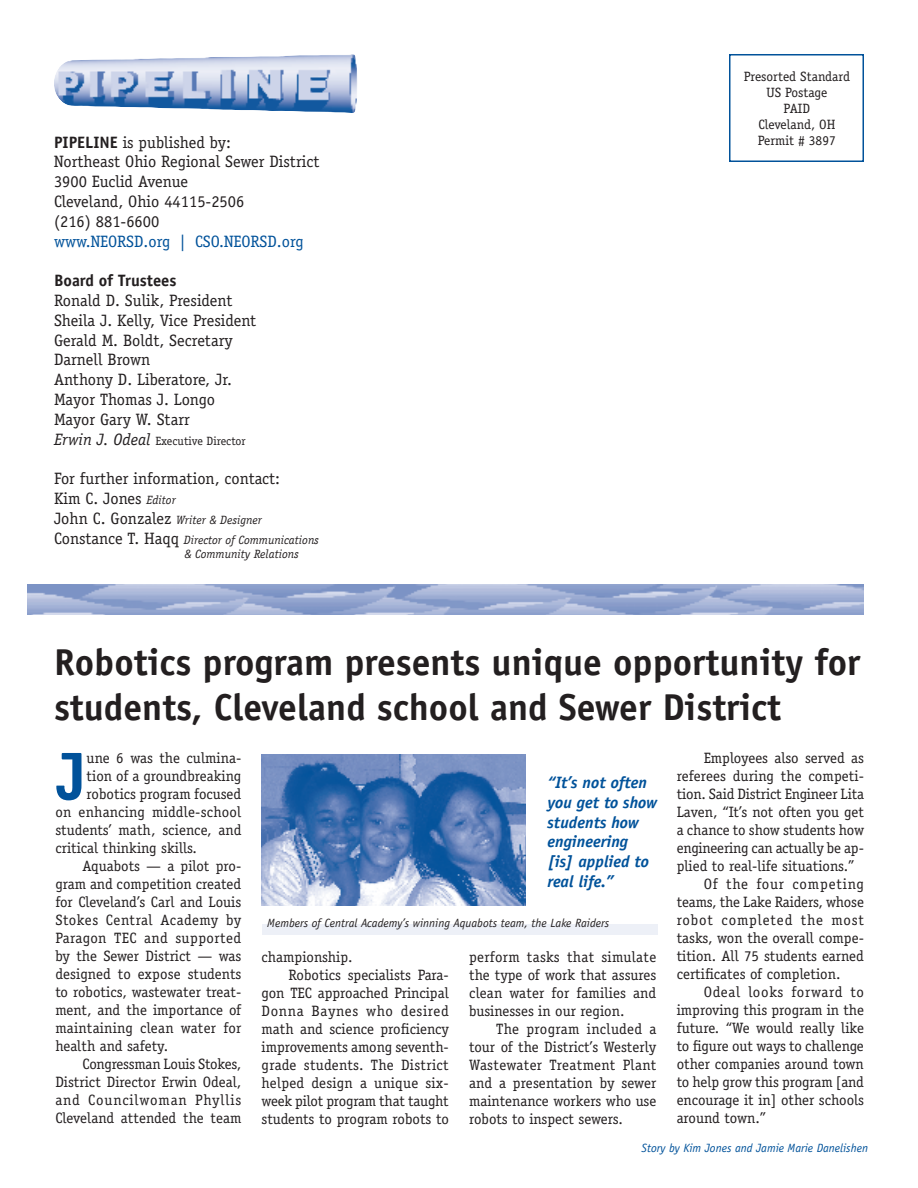
<style>
.page{position:relative;width:918px;height:1188px;background:#fff}
.page>*{position:absolute;margin:0;border:0;box-sizing:border-box;transform-origin:0 0}
.Body_Text{font:700 67.5px "Officina Serif";color:#01529a}
.Headline{font:700 37.5px/45px "Officina Sans";color:#231f20}
.t1{font:16.5px "Officina Serif";color:#231f20}
.Body_Text-2{font:italic 700 16.5px/19.8px "Officina Sans";color:#01529a}
.t2{font:16.5px "Officina Serif";color:#01529a}
.t3{font:700 16.5px "Officina Sans";color:#231f20}
.Body_Text-3{font:15px/18px "Officina Serif";color:#231f20;text-align:justify}
.t4{font:13.5px "Officina Serif";color:#231f20}
.t5{font:italic 12px/14.4px "Officina Serif";color:#231f20}
.next_page{font:italic 12px "Officina Sans";color:#231f20}
.Body_Text-4{font:italic 12px "Officina Sans";color:#01529a}
.t6{font:12px "Officina Serif";color:#231f20}
.s1{font-style:italic;font-size:16.5px}
.s2{font-style:italic;font-size:12px}
.s3{font-style:normal;font-size:16.5px}
</style>
<div class="page">
<img style="left:27px;top:585px;width:837px;height:29px">
<img style="left:54px;top:54px;width:303px;height:59px">
<div style="left:729px;top:54px;width:135px;height:108px;border:2px solid #01529a"></div>
<img style="left:262px;top:754px;width:263px;height:152px">
<div style="left:262px;top:924px;width:395px;height:10px;background:#edf0f7"></div>
<p class="t4" style="left:744px;top:68px;width:108px">Presorted Standard</p>
<p class="t4" style="left:767px;top:84px;width:62px">US Postage</p>
<p class="t4" style="left:784px;top:101px;width:28px">PAID</p>
<p class="t4" style="left:758px;top:117px;width:79px">Cleveland, OH</p>
<p class="t3" style="left:54px;top:132px;width:18px">Pipeline</p>
<p class="t1" style="left:123px;top:132px;width:110px">is published by:</p>
<p class="t4" style="left:758px;top:133px;width:80px">Permit # 3897</p>
<p class="t1" style="left:54px;top:152px;width:267px">Northeast Ohio Regional Sewer District</p>
<p class="t1" style="left:54px;top:172px;width:136px">3900 Euclid Avenue</p>
<p class="t1" style="left:54px;top:192px;width:192px">Cleveland, Ohio 44115-2506</p>
<p class="t1" style="left:54px;top:212px;width:107px">(216) 881-6600</p>
<p class="t2" style="left:54px;top:231px;width:251px">www.NEORSD.org | CSO.NEORSD.org</p>
<p class="t3" style="left:54px;top:270px;width:124px">Board of Trustees</p>
<p class="t1" style="left:54px;top:291px;width:180px">Ronald D. Sulik, President</p>
<p class="t1" style="left:54px;top:311px;width:204px">Sheila J. Kelly, Vice President</p>
<p class="t1" style="left:54px;top:330px;width:180px">Gerald M. Boldt, Secretary</p>
<p class="t1" style="left:54px;top:350px;width:98px">Darnell Brown</p>
<p class="t1" style="left:54px;top:370px;width:179px">Anthony D. Liberatore, Jr.</p>
<p class="t1" style="left:54px;top:390px;width:163px">Mayor Thomas J. Longo</p>
<p class="t1" style="left:54px;top:410px;width:137px">Mayor Gary W. Starr</p>
<p class="t6" style="left:54px;top:433px;width:193px"><span class="s1">Erwin J. Odeal</span> Executive Director</p>
<p class="t1" style="left:54px;top:469px;width:228px">For further information, contact:</p>
<p class="t1" style="left:54px;top:489px;width:123px">Kim C. Jones <span class="s2">Editor</span></p>
<p class="t5" style="left:54px;top:513px;width:209px"><span class="s3">John C. Gonzalez</span> Writer &amp; Designer</p>
<p class="t5" style="left:184px;top:532px;width:136px;text-indent:-130px"><span class="s3">Constance T. Haqq</span> Director of Communications &amp; Community Relations</p>
<p class="Headline" style="left:54px;top:639px;width:808px">Robotics program presents unique opportunity for students, Cleveland school and Sewer District</p>
<p class="Body_Text-3" style="left:677px;top:749px;width:189px;text-indent:27px">Employees also served as referees during the competi&shy;tion. Said District Engineer Lita Laven, “It’s not often you get a chance to show students how engineering can actually be ap&shy;plied to real-life situations.”</p>
<p class="Body_Text-3" style="left:677px;top:875px;width:189px;text-indent:27px">Of the four competing teams, the Lake Raiders, whose robot completed the most tasks, won the overall compe&shy;tition. All 75 students earned certificates of completion.</p>
<p class="Body_Text-3" style="left:677px;top:983px;width:189px;text-indent:27px">Odeal looks forward to improving this program in the future. “We would really like to figure out ways to challenge other companies around town to help grow this program [and encourage it in] other schools around town.”</p>
<p class="Body_Text" style="left:55px;top:734px;width:33px">J</p>
<p class="Body_Text-3" style="left:87px;top:749px;width:156px">une 6 was the culmina-</p>
<p class="Body_Text-3" style="left:87px;top:767px;width:156px">tion of a groundbreaking</p>
<p class="Body_Text-3" style="left:87px;top:785px;width:156px">robotics program focused</p>
<p class="Body_Text-3" style="left:55px;top:803px;width:188px">on enhancing middle-school</p>
<p class="Body_Text-3" style="left:55px;top:821px;width:188px">students’ math, science, and</p>
<p class="Body_Text-3" style="left:55px;top:839px;width:143px">critical thinking skills.</p>
<p class="Body_Text-3" style="left:55px;top:857px;width:188px;text-indent:27px">Aquabots — a pilot pro&shy;gram and competition created for Cleveland’s Carl and Louis Stokes Central Academy by Paragon TEC and supported by the Sewer District — was designed to expose students to robotics, wastewater treat&shy;ment, and the importance of maintaining clean water for health and safety.</p>
<p class="Body_Text-3" style="left:55px;top:1055px;width:188px;text-indent:27px">Congressman Louis Stokes, District Director Erwin Odeal, and Councilwoman Phyllis Cleveland attended the team</p>
<p class="Body_Text-2" style="left:548px;top:772px;width:111px">“It’s not often you get to show students how engineering [is] applied to real life.”</p>
<p class="next_page" style="left:267px;top:916px;width:343px">Members of Central Academy’s winning Aquabots team, the Lake Raiders</p>
<p class="Body_Text-3" style="left:469px;top:948px;width:189px">perform tasks that simulate the type of work that assures clean water for families and businesses in our region.</p>
<p class="Body_Text-3" style="left:469px;top:1020px;width:189px;text-indent:27px">The program included a tour of the District’s Westerly Wastewater Treatment Plant and a presentation by sewer maintenance workers who use robots to inspect sewers.</p>
<p class="Body_Text-3" style="left:262px;top:948px;width:93px">championship.</p>
<p class="Body_Text-3" style="left:262px;top:966px;width:189px;text-indent:27px">Robotics specialists Para&shy;gon TEC approached Principal Donna Baynes who desired math and science proficiency improvements among seventh&shy;grade students. The District helped design a unique six&shy;week pilot program that taught students to program robots to</p>
<p class="Body_Text-4" style="left:642px;top:1141px;width:228px">Story by Kim Jones and Jamie Marie Danelishen</p>
</div>
